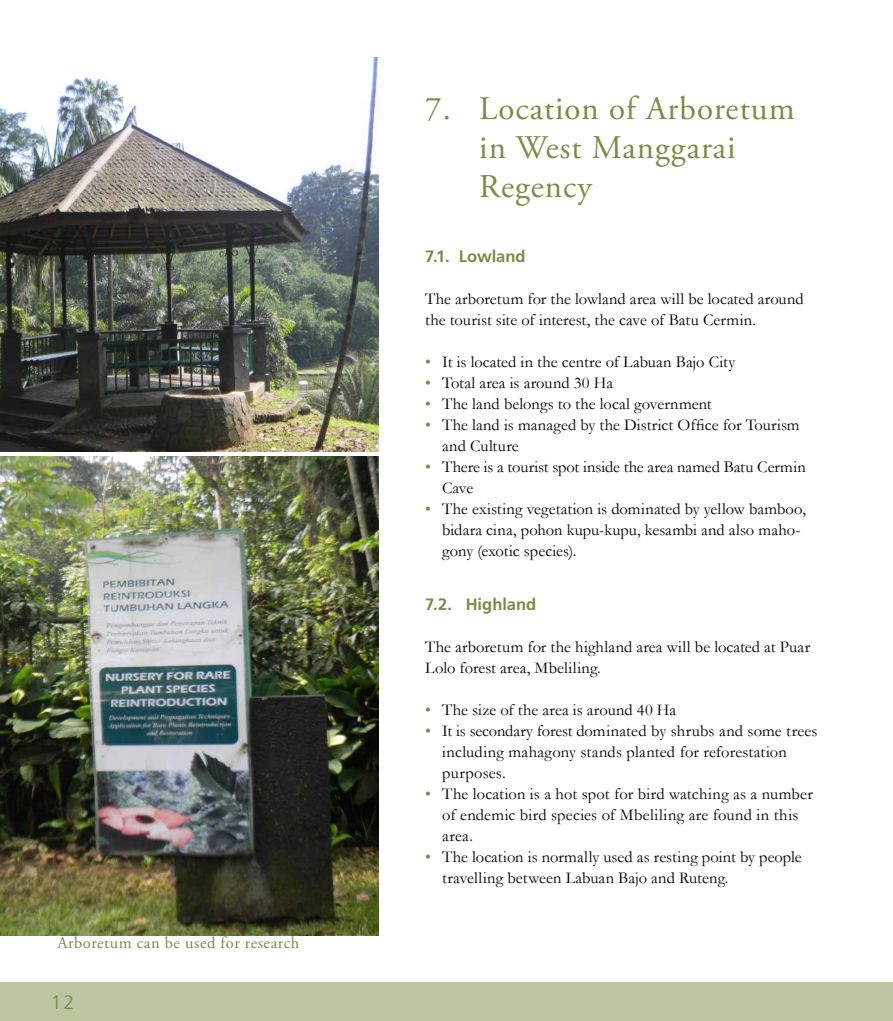
<style>
.page{position:relative;width:893px;height:1021px;background:#fff}
.page>*{position:absolute;margin:0;border:0;box-sizing:border-box;transform-origin:0 0}
.t1{font:33px/39px "Adobe Garamond Pro";letter-spacing:.02em;color:#788e42}
.t2{font:300 19.5px "Frutiger LT Std";color:#788e42}
.t3{font:16.5px/21px "Garamond";letter-spacing:.005em;color:#000}
.t4{font:16.5px "Adobe Garamond Pro";color:#788e42}
.t5{font:700 16.5px "Frutiger LT Std";color:#788e42}
.s1{color:#788e42}
</style>
<div class="page">
<div style="left:0;top:981px;width:893px;height:39px;background:#bbc6a0"></div>
<img style="left:0;top:456px;width:378px;height:479px">
<img style="left:0;top:57px;width:378px;height:394px">
<p class="t4" style="left:57px;top:933px;width:243px">Arboretum can be used for research</p>
<p class="t2" style="left:51px;top:991px;width:25px">12</p>
<h1 class="t1" style="left:479px;top:90px;width:317px;text-indent:-54px">7. Location of Arboretum in West Manggarai<br>Regency</h1>
<p class="t5" style="left:425px;top:247px;width:102px">7.1. Lowland</p>
<p class="t3" style="left:425px;top:288px;width:380px">The arboretum for the lowland area will be located around the tourist site of interest, the cave of Batu Cermin.</p>
<p class="t3" style="left:425px;top:351px;width:312px"><span class="s1">•</span> It is located in the centre of Labuan Bajo City</p>
<p class="t3" style="left:425px;top:372px;width:189px"><span class="s1">•</span> Total area is around 30 Ha</p>
<p class="t3" style="left:425px;top:393px;width:288px"><span class="s1">•</span> The land belongs to the local government</p>
<p class="t3" style="left:442px;top:414px;width:359px;text-indent:-17px"><span class="s1">•</span> The land is managed by the District Office for Tourism and Culture</p>
<p class="t3" style="left:442px;top:456px;width:365px;text-indent:-17px"><span class="s1">•</span> There is a tourist spot inside the area named Batu Cermin<br>Cave</p>
<p class="t3" style="left:442px;top:498px;width:365px;text-indent:-17px"><span class="s1">•</span> The existing vegetation is dominated by yellow bamboo, bidara cina, pohon kupu-kupu, kesambi and also maho&shy;gony (exotic species).</p>
<p class="t5" style="left:425px;top:594px;width:113px">7.2. Highland</p>
<p class="t3" style="left:425px;top:636px;width:386px">The arboretum for the highland area will be located at Puar<br>Lolo forest area, Mbeliling.</p>
<p class="t3" style="left:425px;top:699px;width:253px"><span class="s1">•</span> The size of the area is around 40 Ha</p>
<p class="t3" style="left:442px;top:720px;width:377px;text-indent:-17px"><span class="s1">•</span> It is secondary forest dominated by shrubs and some trees including mahagony stands planted for reforestation purposes.</p>
<p class="t3" style="left:442px;top:783px;width:372px;text-indent:-17px"><span class="s1">•</span> The location is a hot spot for bird watching as a number of endemic bird species of Mbeliling are found in this area.</p>
<p class="t3" style="left:442px;top:846px;width:361px;text-indent:-17px"><span class="s1">•</span> The location is normally used as resting point by people travelling between Labuan Bajo and Ruteng.</p>
</div>
